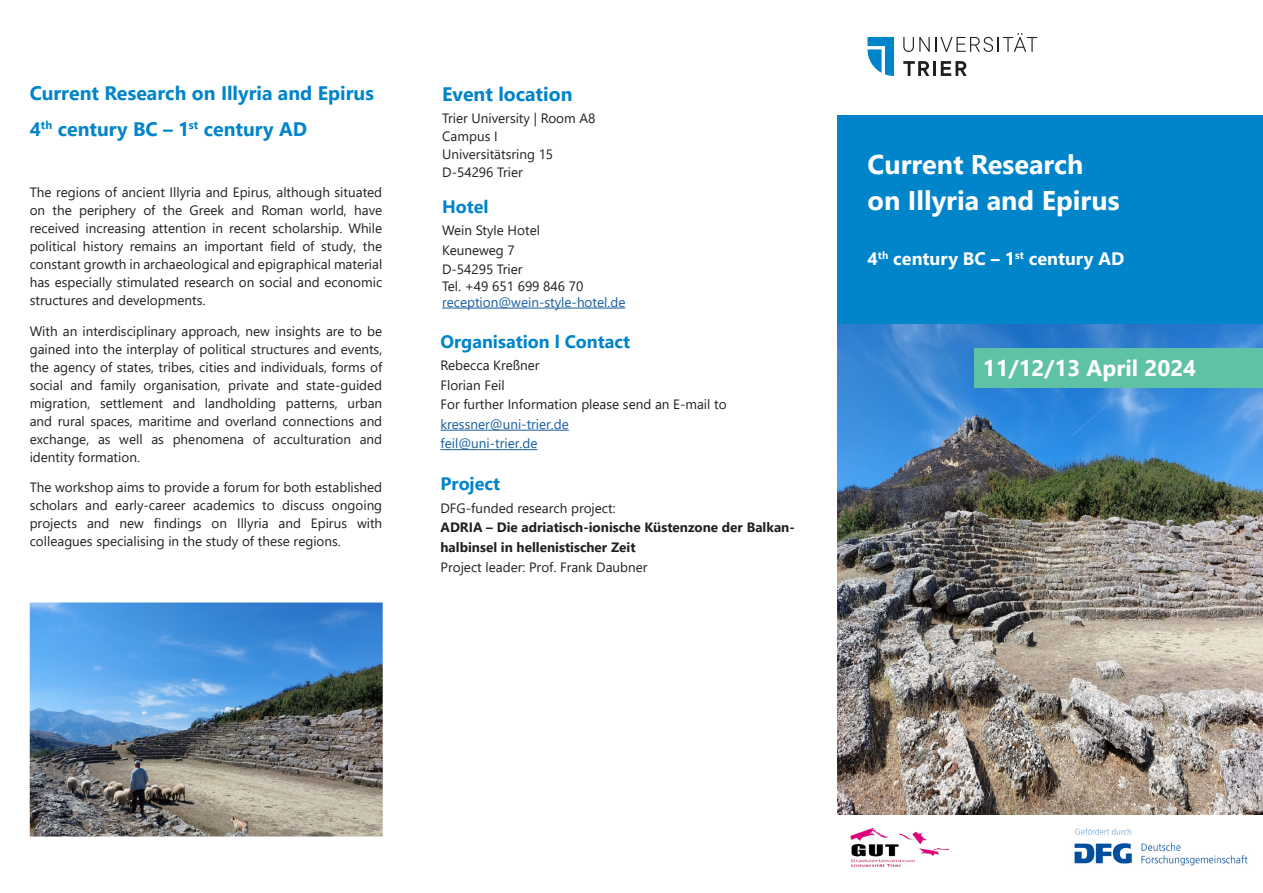
<style>
.page{position:relative;width:1263px;height:893px;background:#fff}
.page>*{position:absolute;margin:0;border:0;box-sizing:border-box;transform-origin:0 0}
.Titel{font:700 27px "Segoe UI";color:#fff}
.Kapitel_Titel{font:700 22.5px "Segoe UI";color:#fff}
.Text{font:700 19.5px "Segoe UI";color:#0084ca}
.Absatztitel___schwar{font:700 18px "Segoe UI";color:#0084ca}
.Titel-2{font:700 18px "Segoe UI";color:#fff}
.Text-2{font:13.5px/18px "Segoe UI";color:#231f20;text-align:justify}
.Text-3{font:700 13.5px/19.5px "Segoe UI";color:#231f20}
.Text-4{font:13.5px "Segoe UI";color:#175d9e}
.Absatztitel___schwar-2{font:13.5px "Segoe UI";color:#231f20}
</style>
<div class="page">
<svg style="left:867px;top:37px;width:27px;height:39px"></svg>
<svg style="left:903px;top:33px;width:134px;height:19px"></svg>
<svg style="left:903px;top:61px;width:26px;height:15px"></svg>
<hr style="left:933px;top:61px;width:3px;height:15px;background:#231f20">
<svg style="left:941px;top:61px;width:26px;height:15px"></svg>
<div style="left:838px;top:115px;width:425px;height:253px;background:#0084ca"></div>
<hr style="left:442px;top:308px;width:183px;height:1px;background:#175d9e">
<hr style="left:440px;top:430px;width:129px;height:1px;background:#175d9e">
<hr style="left:440px;top:449px;width:97px;height:1px;background:#175d9e">
<img style="left:838px;top:324px;width:425px;height:491px">
<div style="left:974px;top:349px;width:289px;height:39px;background:#5fc2a4"></div>
<img style="left:1074px;top:828px;width:174px;height:38px">
<img style="left:30px;top:602px;width:353px;height:234px">
<img style="left:850px;top:828px;width:99px;height:39px">
<p class="Text" style="left:30px;top:75px;width:346px">Current Research on Illyria and Epirus</p>
<p class="Text" style="left:30px;top:111px;width:279px">4<sup>th</sup> century BC – 1<sup>st</sup> century AD</p>
<p class="Text-2" style="left:30px;top:182px;width:354px">The regions of ancient Illyria and Epirus, although situated on the periphery of the Greek and Roman world, have received increasing attention in recent scholarship. While political history remains an important field of study, the constant growth in archaeological and epigraphical material has especially stimulated research on social and economic structures and developments.</p>
<p class="Text-2" style="left:30px;top:321px;width:354px">With an interdisciplinary approach, new insights are to be gained into the interplay of political structures and events, the agency of states, tribes, cities and individuals, forms of social and family organisation, private and state-guided migration, settlement and landholding patterns, urban and rural spaces, maritime and overland connections and exchange, as well as phenomena of acculturation and identity formation.</p>
<p class="Text-2" style="left:30px;top:477px;width:354px">The workshop aims to provide a forum for both established scholars and early-career academics to discuss ongoing projects and new findings on Illyria and Epirus with colleagues specialising in the study of these regions.</p>
<p class="Text" style="left:442px;top:76px;width:132px">Event location</p>
<p class="Text-2" style="left:442px;top:108px;width:155px;text-align:left">Trier University | Room A8<br>Campus I<br>Universitätsring 15</p>
<p class="Text-2" style="left:442px;top:162px;width:82px">D-54296 Trier</p>
<p class="Titel" style="left:867px;top:139px;width:217px">Current Research</p>
<p class="Absatztitel___schwar" style="left:442px;top:190px;width:48px">Hotel</p>
<p class="Titel" style="left:867px;top:175px;width:254px">on Illyria and Epirus</p>
<p class="Text-2" style="left:442px;top:220px;width:100px">Wein Style Hotel</p>
<p class="Text-2" style="left:442px;top:240px;width:74px">Keuneweg 7</p>
<p class="Text-2" style="left:442px;top:259px;width:82px">D-54295 Trier</p>
<p class="Text-2" style="left:442px;top:276px;width:143px">Tel. +49 651 699 846 70</p>
<p class="Text-4" style="left:442px;top:289px;width:185px">reception@wein-style-hotel.de</p>
<p class="Absatztitel___schwar" style="left:440px;top:325px;width:191px">Organisation l Contact</p>
<p class="Absatztitel___schwar-2" style="left:440px;top:353px;width:101px">Rebecca Kreßner</p>
<p class="Text-2" style="left:440px;top:375px;width:66px">Florian Feil</p>
<p class="Absatztitel___schwar-2" style="left:440px;top:392px;width:288px">For further Information please send an E-mail to</p>
<p class="Text-4" style="left:440px;top:411px;width:130px">kressner@uni-trier.de</p>
<p class="Text-4" style="left:440px;top:431px;width:98px">feil@uni-trier.de</p>
<p class="Absatztitel___schwar" style="left:440px;top:467px;width:61px">Project</p>
<p class="Text-2" style="left:440px;top:498px;width:177px">DFG-funded research project:</p>
<p class="Text-3" style="left:440px;top:517px;width:356px">ADRIA – Die adriatisch-ionische Küstenzone der Balkan&shy;halbinsel in hellenistischer Zeit</p>
<p class="Text-2" style="left:440px;top:556px;width:209px">Project leader: Prof. Frank Daubner</p>
<p class="Titel-2" style="left:867px;top:241px;width:258px">4<sup>th</sup> century BC – 1<sup>st</sup> century AD</p>
<p class="Kapitel_Titel" style="left:983px;top:347px;width:215px">11/12/13 April 2024</p>
</div>
